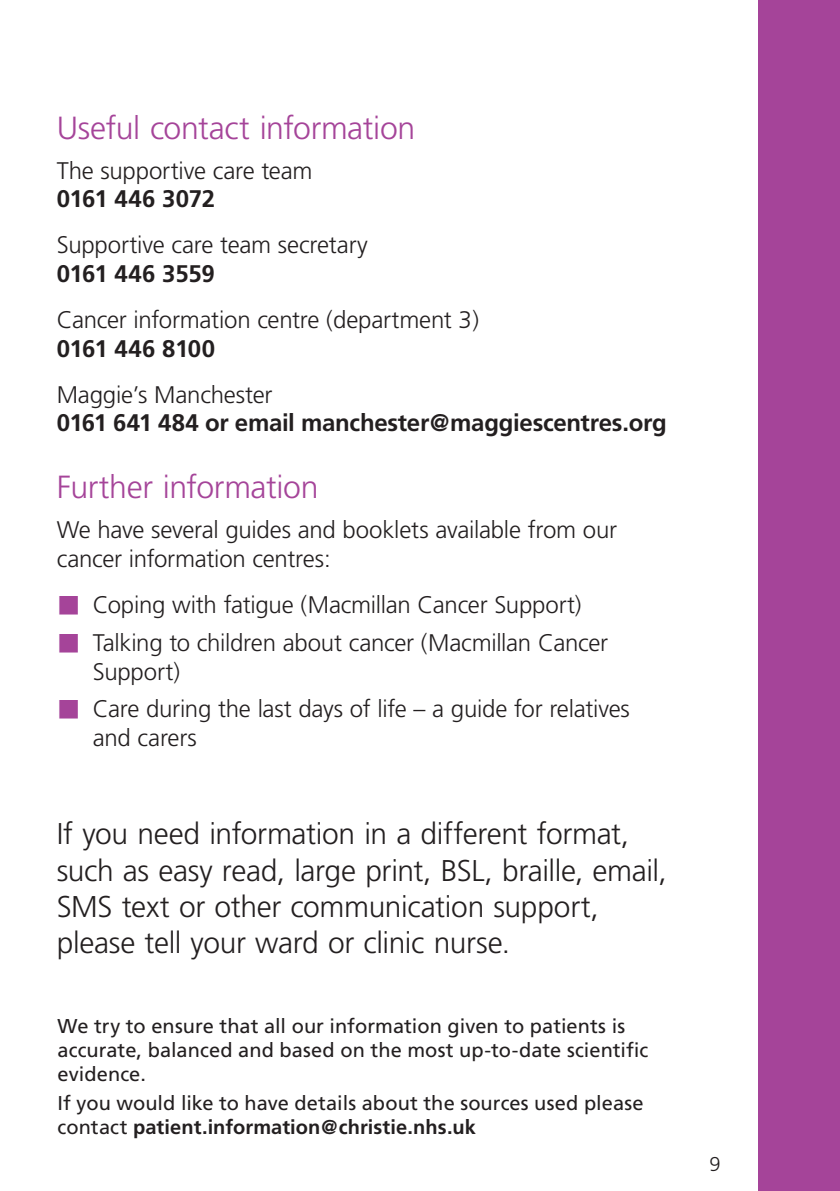
<style>
.page{position:relative;width:840px;height:1191px;background:#fff}
.page>*{position:absolute;margin:0;border:0;box-sizing:border-box;transform-origin:0 0}
.t1{font:300 32px "Frutiger";letter-spacing:-.01em;color:#a54499}
.t2{font:300 30px/36.2px "Frutiger";letter-spacing:-.01em;color:#231f20}
.t3{font:300 24px/37.6px "Frutiger";letter-spacing:-.01em;color:#231f20}
.t4{font:700 24px "Frutiger";letter-spacing:-.015em;color:#231f20}
.t5{font:20px/24px "Frutiger";letter-spacing:.005em;color:#231f20}
.t6{font:300 20px "Frutiger";color:#231f20}
.s1{font-weight:700}
</style>
<div class="page">
<div style="left:758px;top:0;width:81px;height:1191px;background:#a54499"></div>
<h1 class="t1" style="left:57px;top:109px;width:360px">Useful contact information</h1>
<p class="t3" style="left:57px;top:151px;width:257px">The supportive care team</p>
<p class="t4" style="left:57px;top:185px;width:160px">0161 446 3072</p>
<p class="t3" style="left:57px;top:226px;width:312px">Supportive care team secretary</p>
<p class="t4" style="left:57px;top:260px;width:159px">0161 446 3559</p>
<p class="t3" style="left:57px;top:301px;width:423px">Cancer information centre (department 3)</p>
<p class="t4" style="left:57px;top:334px;width:160px">0161 446 8100</p>
<p class="t3" style="left:57px;top:375px;width:217px">Maggie’s Manchester</p>
<p class="t4" style="left:57px;top:409px;width:611px">0161 641 484 or email manchester@maggiescentres.org</p>
<h1 class="t1" style="left:57px;top:469px;width:263px">Further information</h1>
<p class="t3" style="left:57px;top:516px;width:561px;line-height:28.8px">We have several guides and booklets available from our cancer information centres:</p>
<p class="t3" style="left:93px;top:586px;width:516px">Coping with fatigue (Macmillan Cancer Support)<br>Talking to children about cancer (Macmillan Cancer</p>
<p class="t3" style="left:93px;top:652px;width:538px">Support)<br>Care during the last days of life – a guide for relatives</p>
<p class="t3" style="left:93px;top:719px;width:105px">and carers</p>
<p class="t2" style="left:57px;top:816px;width:611px">If you need information in a different format, such as easy read, large print, BSL, braille, email, SMS text or other communication support, please tell your ward or clinic nurse.</p>
<p class="t5" style="left:58px;top:1013px;width:592px">We try to ensure that all our information given to patients is accurate, balanced and based on the most up-to-date scientific evidence.</p>
<p class="t5" style="left:58px;top:1091px;width:587px">If you would like to have details about the sources used please contact <span class="s1">patient.information@christie.nhs.uk</span></p>
<p class="t6" style="left:709px;top:1152px;width:13px">9</p>
</div>
